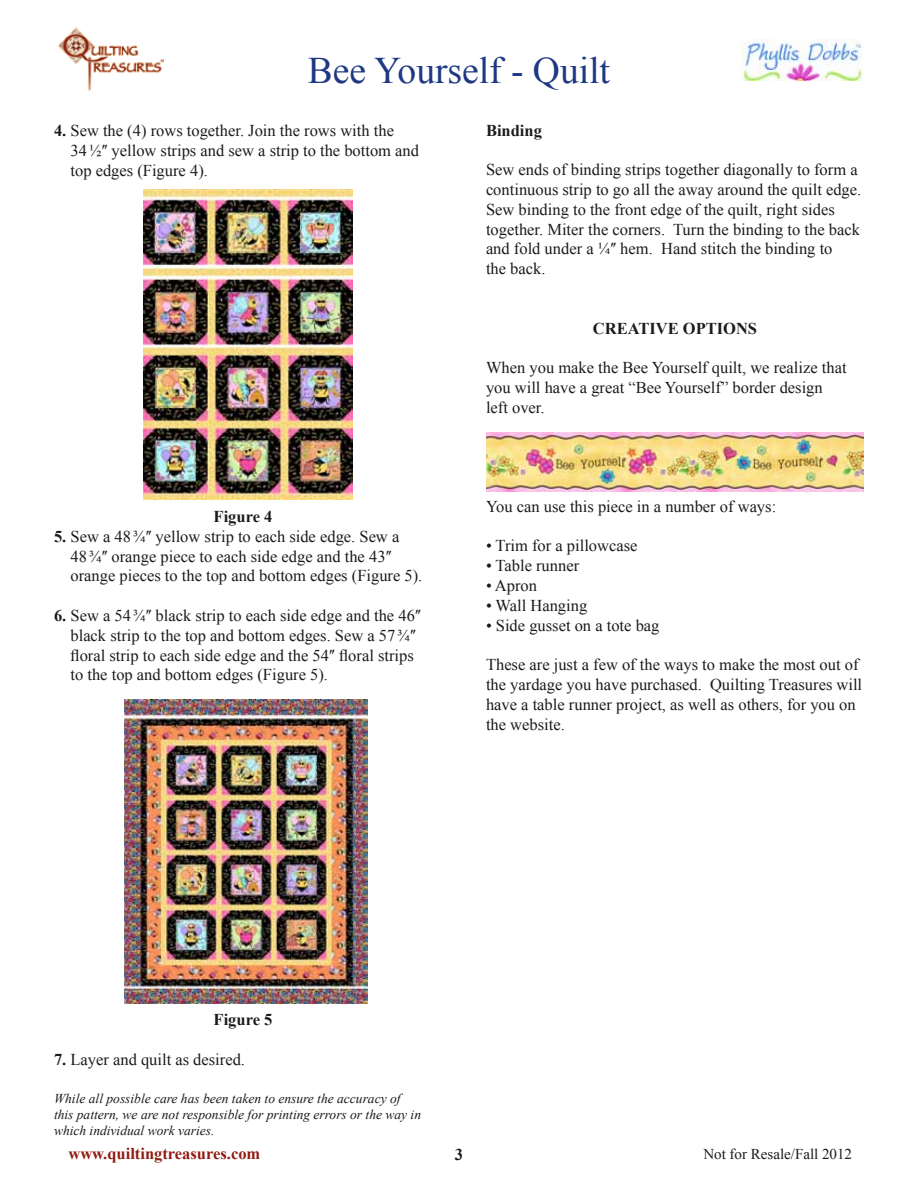
<style>
.page{position:relative;width:918px;height:1188px;background:#fff}
.page>*{position:absolute;margin:0;border:0;box-sizing:border-box;transform-origin:0 0}
.t1{font:37.5px "Times New Roman";color:#1e3883}
.t2{font:16.5px/19.8px "Times New Roman";color:#1c1b1a}
.t3{font:700 16.5px "Times New Roman";color:#1c1b1a}
.t4{font:700 16.5px "Times New Roman";color:#8f1c12}
.t5{font:15px "Times New Roman";color:#1c1b1a}
.t6{font:italic 13.5px/16.2px "Times New Roman";color:#1c1b1a}
.s1{font-weight:700}
</style>
<div class="page">
<img style="left:57px;top:27px;width:107px;height:64px">
<img style="left:742px;top:40px;width:121px;height:41px">
<img style="left:144px;top:189px;width:209px;height:310px">
<img style="left:125px;top:699px;width:242px;height:304px">
<img style="left:486px;top:433px;width:378px;height:59px">
<h1 class="t1" style="left:308px;top:45px;width:304px">Bee Yourself - Quilt</h1>
<p class="t2" style="left:70px;top:120px;width:350px;text-indent:-16px"><span class="s1">4.</span> Sew the (4) rows together. Join the rows with the<br>34½ʺ yellow strips and sew a strip to the bottom and top edges (Figure 4).</p>
<p class="t3" style="left:486px;top:119px;width:57px">Binding</p>
<p class="t2" style="left:486px;top:160px;width:377px">Sew ends of binding strips together diagonally to form a continuous strip to go all the away around the quilt edge.<br>Sew binding to the front edge of the quilt, right sides together. Miter the corners. Turn the binding to the back and fold under a ¼ʺ hem. Hand stitch the binding to<br>the back.</p>
<p class="t3" style="left:214px;top:505px;width:60px">Figure 4</p>
<p class="t2" style="left:70px;top:526px;width:353px;text-indent:-16px"><span class="s1">5.</span> Sew a 48¾ʺ yellow strip to each side edge. Sew a<br>48¾ʺ orange piece to each side edge and the 43ʺ orange pieces to the top and bottom edges (Figure 5).</p>
<p class="t2" style="left:70px;top:605px;width:352px;text-indent:-16px"><span class="s1">6.</span> Sew a 54¾ʺ black strip to each side edge and the 46ʺ black strip to the top and bottom edges. Sew a 57¾ʺ floral strip to each side edge and the 54ʺ floral strips to the top and bottom edges (Figure 5).</p>
<p class="t3" style="left:593px;top:317px;width:166px">CREATIVE OPTIONS</p>
<p class="t2" style="left:486px;top:358px;width:362px">When you make the Bee Yourself quilt, we realize that you will have a great “Bee Yourself” border design left over.</p>
<p class="t2" style="left:486px;top:496px;width:292px">You can use this piece in a number of ways:</p>
<p class="t2" style="left:486px;top:536px;width:153px">• Trim for a pillowcase</p>
<p class="t2" style="left:486px;top:556px;width:95px">• Table runner</p>
<p class="t2" style="left:486px;top:575px;width:53px">• Apron</p>
<p class="t2" style="left:486px;top:595px;width:103px">• Wall Hanging</p>
<p class="t2" style="left:486px;top:615px;width:175px">• Side gusset on a tote bag</p>
<p class="t2" style="left:486px;top:655px;width:378px">These are just a few of the ways to make the most out of the yardage you have purchased. Quilting Treasures will have a table runner project, as well as others, for you on the website.</p>
<p class="t3" style="left:214px;top:1009px;width:60px">Figure 5</p>
<p class="t2" style="left:54px;top:1049px;width:193px"><span class="s1">7.</span> Layer and quilt as desired.</p>
<p class="t6" style="left:54px;top:1090px;width:369px">While all possible care has been taken to ensure the accuracy of this pattern, we are not responsible for printing errors or the way in which individual work varies.</p>
<p class="t4" style="left:68px;top:1142px;width:193px">www.quiltingtreasures.com</p>
<p class="t3" style="left:455px;top:1143px;width:10px">3</p>
<p class="t5" style="left:703px;top:1144px;width:150px">Not for Resale/Fall 2012</p>
</div>
